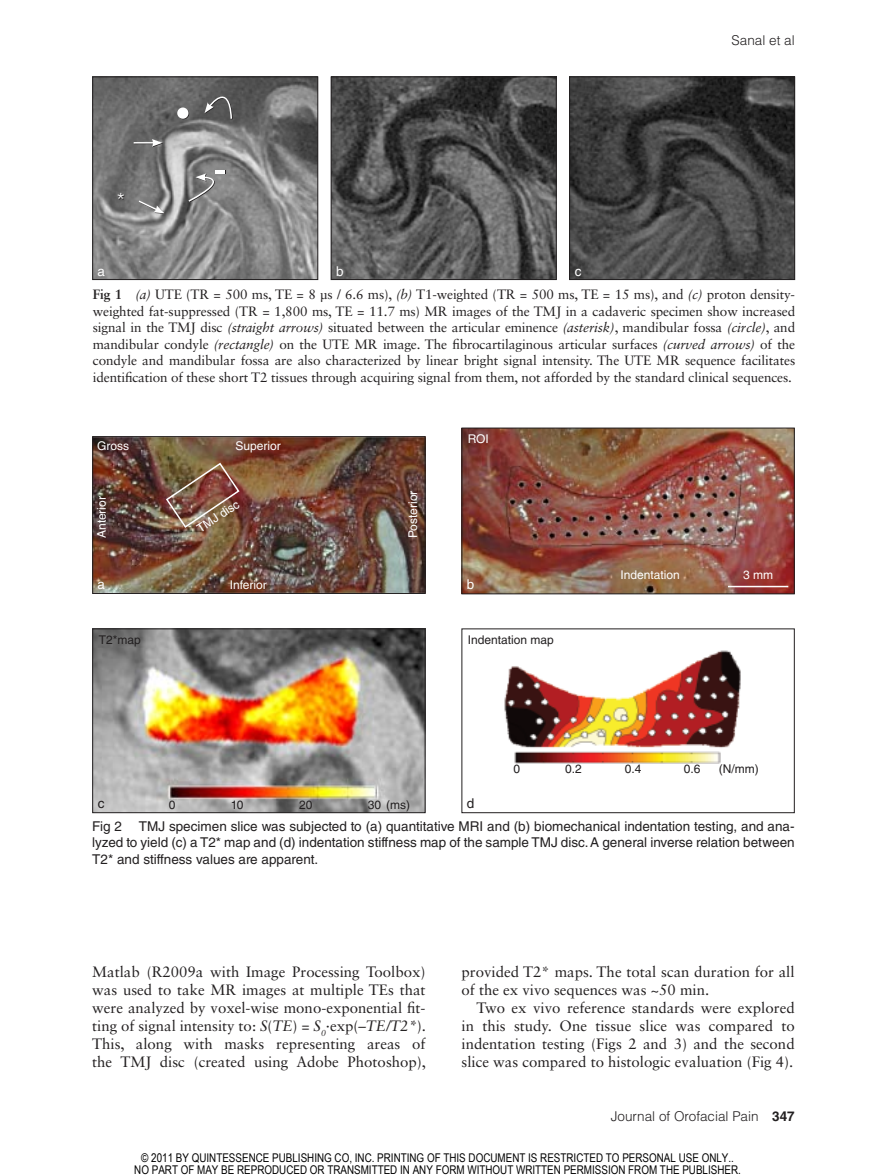
<style>
.page{position:relative;width:878px;height:1175px;background:#fff}
.page>*{position:absolute;margin:0;border:0;box-sizing:border-box;transform-origin:0 0}
.t1{font:300 21px "Helvetica LT Std";color:#fff}
.t2{font:15px/18px "Sabon LT Std";color:#221f20;text-align:justify}
.t3{font:13.5px/16.5px "Sabon LT Std";letter-spacing:-.01em;color:#221f20;text-align:justify}
.t4{font:13.5px/16.5px "Helvetica LT Std";color:#221f20;text-align:justify}
.t5{font:300 13.5px "Helvetica LT Std";color:#221f20}
.t6{font:13.5px "Helvetica LT Std";color:#fff}
.t7{font:12px/12px "Arial Narrow";color:#000;text-align:center}
.t8{font:12px "Helvetica LT Std";color:#fff}
.t9{font:12px "Helvetica LT Std";color:#221f20}
.s1{font-weight:700}
.s2{font-style:italic}
</style>
<div class="page">
<img style="left:333px;top:78px;width:221px;height:200px">
<div style="left:331px;top:76px;width:225px;height:204px;border:1px solid #221f20"></div>
<img style="left:571px;top:78px;width:222px;height:200px">
<div style="left:569px;top:76px;width:226px;height:204px;border:1px solid #221f20"></div>
<img style="left:463px;top:430px;width:329px;height:162px">
<div style="left:461px;top:428px;width:333px;height:166px;border:1px solid #221f20"></div>
<img style="left:94px;top:630px;width:329px;height:181px">
<div style="left:92px;top:628px;width:333px;height:185px;border:1px solid #221f20"></div>
<img style="left:504px;top:650px;width:237px;height:113px">
<div style="left:461px;top:628px;width:333px;height:185px;border:1px solid #221f20"></div>
<img style="left:94px;top:78px;width:222px;height:200px">
<div style="left:92px;top:76px;width:226px;height:204px;border:1px solid #221f20"></div>
<div style="left:177px;top:107px;width:11px;height:12px;background:#fff;border-radius:50%"></div>
<svg style="left:134px;top:139px;width:29px;height:8px"></svg>
<svg style="left:137px;top:199px;width:28px;height:15px"></svg>
<svg style="left:187px;top:173px;width:47px;height:31px"></svg>
<svg style="left:204px;top:79px;width:29px;height:42px"></svg>
<hr style="left:216px;top:170px;width:10px;height:4px;background:#221f20">
<hr style="left:215px;top:170px;width:10px;height:4px;background:#fff">
<img style="left:94px;top:438px;width:329px;height:154px">
<div style="left:92px;top:436px;width:333px;height:158px;border:1px solid #221f20"></div>
<img style="left:165px;top:461px;width:75px;height:68px">
<hr style="left:728px;top:586px;width:60px;height:1px;background:#fff">
<h1 class="t1" style="left:117px;top:187px;width:10px">*</h1>
<p class="t6" style="left:97px;top:263px;width:9px">a</p>
<p class="t6" style="left:336px;top:263px;width:9px">b</p>
<p class="t6" style="left:575px;top:263px;width:8px">c</p>
<p class="t5" style="left:731px;top:32px;width:65px">Sanal et al</p>
<p class="t3" style="left:93px;top:286px;width:704px"><span class="s1">Fig 1</span> <span class="s2">(a)</span> UTE (TR = 500 ms, TE = 8 µs / 6.6 ms), <span class="s2">(b)</span> T1-weighted (TR = 500 ms, TE = 15 ms), and <span class="s2">(c)</span> proton density&shy;weighted fat-suppressed (TR = 1,800 ms, TE = 11.7 ms) MR images of the TMJ in a cadaveric specimen show increased signal in the TMJ disc <span class="s2">(straight arrows)</span> situated between the articular eminence <span class="s2">(asterisk)</span>, mandibular fossa <span class="s2">(circle)</span>, and mandibular condyle <span class="s2">(rectangle)</span> on the UTE MR image. The fibrocartilaginous articular surfaces <span class="s2">(curved arrows)</span> of the condyle and mandibular fossa are also characterized by linear bright signal intensity. The UTE MR sequence facilitates identification of these short T2 tissues through acquiring signal from them, not afforded by the standard clinical sequences.</p>
<p class="t8" style="left:97px;top:438px;width:33px">Gross</p>
<p class="t8" style="left:235px;top:438px;width:47px">Superior</p>
<p class="t8" style="left:95px;top:538px;width:43px;rotate:-90deg">Anterior</p>
<p class="t6" style="left:97px;top:576px;width:9px">a</p>
<p class="t9" style="left:99px;top:632px;width:44px">T2*map</p>
<p class="t8" style="left:194px;top:523px;width:49px;rotate:-33deg">TMJ disc</p>
<p class="t8" style="left:230px;top:577px;width:39px">Inferior</p>
<p class="t8" style="left:406px;top:538px;width:49px;rotate:-90deg">Posterior</p>
<p class="t4" style="left:98px;top:795px;width:8px">c</p>
<p class="t9" style="left:169px;top:797px;width:8px">0</p>
<p class="t9" style="left:231px;top:797px;width:14px">10</p>
<p class="t9" style="left:299px;top:797px;width:15px">20</p>
<p class="t9" style="left:368px;top:797px;width:44px">30 (ms)</p>
<p class="t8" style="left:468px;top:431px;width:23px">ROI</p>
<p class="t6" style="left:466px;top:576px;width:9px">b</p>
<p class="t9" style="left:468px;top:632px;width:87px">Indentation map</p>
<p class="t8" style="left:620px;top:568px;width:61px">Indentation</p>
<p class="t8" style="left:743px;top:568px;width:31px">3 mm</p>
<p class="t4" style="left:466px;top:795px;width:9px">d</p>
<p class="t9" style="left:513px;top:761px;width:8px">0</p>
<p class="t9" style="left:565px;top:761px;width:18px">0.2</p>
<p class="t9" style="left:624px;top:761px;width:18px">0.4</p>
<p class="t9" style="left:683px;top:761px;width:18px">0.6</p>
<p class="t9" style="left:719px;top:761px;width:41px">(N/mm)</p>
<p class="t4" style="left:92px;top:817px;width:704px">Fig 2 TMJ specimen slice was subjected to (a) quantitative MRI and (b) biomechanical indentation testing, and ana&shy;lyzed to yield (c) a T2* map and (d) indentation stiffness map of the sample TMJ disc. A general inverse relation between T2* and stiffness values are apparent.</p>
<p class="t2" style="left:92px;top:962px;width:335px">Matlab (R2009a with Image Processing Toolbox) was used to take MR images at multiple TEs that were analyzed by voxel-wise mono-exponential fit&shy;ting of signal intensity to: <span class="s2">S</span>(<span class="s2">TE</span>) = <span class="s2">S</span><sub>0</sub>·exp(<span class="s2">–TE/T2*</span>).<br>This, along with masks representing areas of the TMJ disc (created using Adobe Photoshop),</p>
<p class="t2" style="left:461px;top:962px;width:334px">provided T2* maps. The total scan duration for all of the ex vivo sequences was ~50 min.</p>
<p class="t2" style="left:461px;top:998px;width:335px;text-indent:15px">Two ex vivo reference standards were explored in this study. One tissue slice was compared to indentation testing (Figs 2 and 3) and the second slice was compared to histologic evaluation (Fig 4).</p>
<p class="t5" style="left:610px;top:1107px;width:185px">Journal of Orofacial Pain <span class="s1">347</span></p>
<p class="t7" style="left:134px;top:1151px;width:608px">© 2011 BY QUINTESSENCE PUBLISHING CO, INC. PRINTING OF THIS DOCUMENT IS RESTRICTED TO PERSONAL USE ONLY..<br>NO PART OF MAY BE REPRODUCED OR TRANSMITTED IN ANY FORM WITHOUT WRITTEN PERMISSION FROM THE PUBLISHER.</p>
</div>
